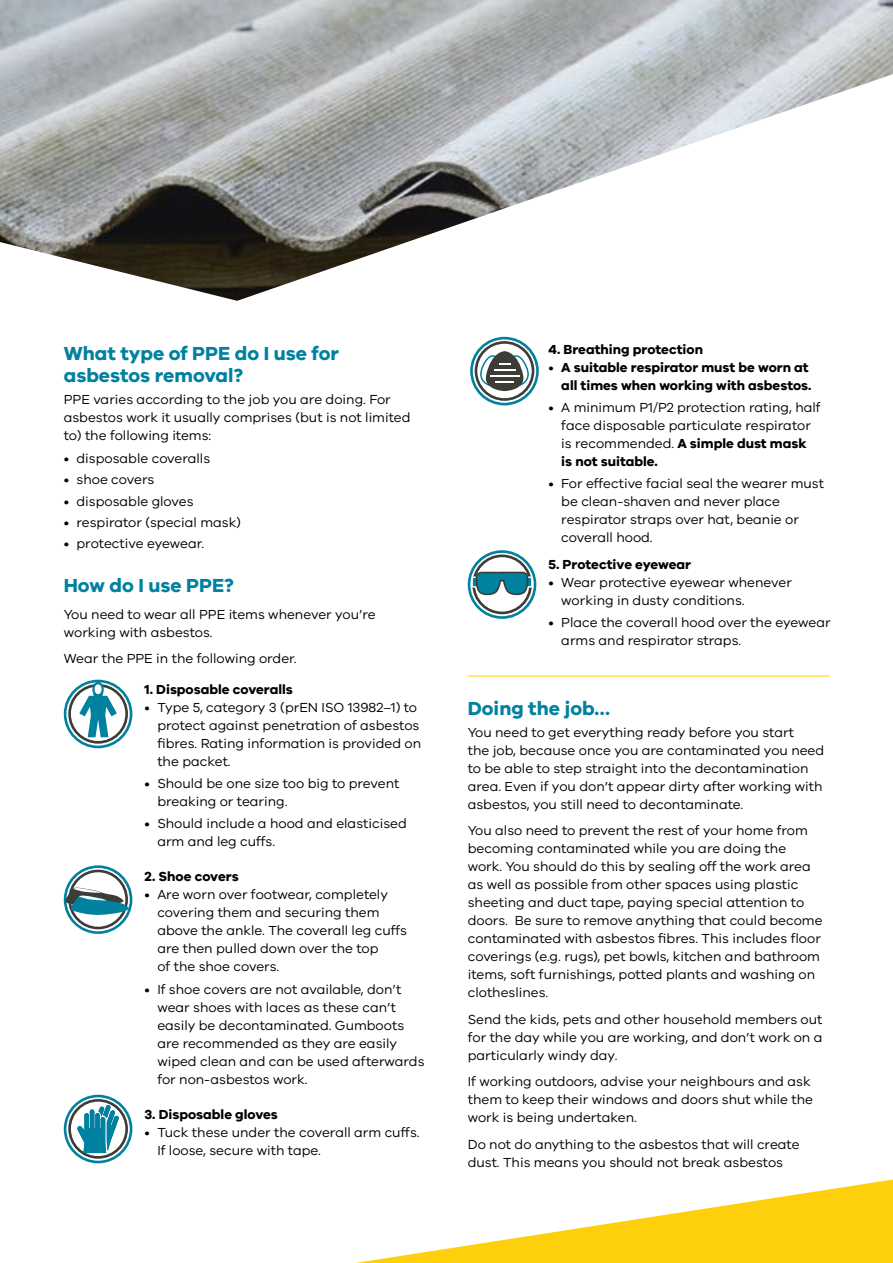
<style>
.page{position:relative;width:893px;height:1263px;background:#fff}
.page>*{position:absolute;margin:0;border:0;box-sizing:border-box;transform-origin:0 0}
.t1{font:700 19.5px/22.5px "VIC";color:#00819f}
.t2{font:13.5px/18px "VIC";color:#000}
.t3{font:700 13.5px/18px "VIC";color:#000;text-align:right}
.s1{font-weight:400}
.s2{font-weight:700}
</style>
<div class="page">
<div style="left:64px;top:865px;width:68px;height:69px;border:3px solid #00819f;border-radius:50%"></div>
<div style="left:68px;top:870px;width:60px;height:59px;border:3px solid #3d3c36;border-radius:50%"></div>
<svg style="left:63px;top:886px;width:67px;height:30px"></svg>
<div style="left:64px;top:1095px;width:68px;height:68px;border:3px solid #00819f;border-radius:50%"></div>
<div style="left:68px;top:1099px;width:60px;height:60px;border:3px solid #3d3c36;border-radius:50%"></div>
<svg style="left:77px;top:1105px;width:42px;height:48px"></svg>
<div style="left:64px;top:680px;width:68px;height:68px;border:3px solid #00819f;border-radius:50%"></div>
<div style="left:68px;top:684px;width:60px;height:60px;border:3px solid #3d3c36;border-radius:50%"></div>
<svg style="left:79px;top:692px;width:38px;height:45px"></svg>
<svg style="left:92px;top:682px;width:12px;height:15px"></svg>
<div style="left:95px;top:684px;width:7px;height:10px;background:#fff;border-radius:50%"></div>
<div style="left:468px;top:550px;width:68px;height:69px;border:3px solid #00819f;border-radius:50%"></div>
<div style="left:472px;top:554px;width:60px;height:60px;border:3px solid #3d3c36;border-radius:50%"></div>
<div style="left:526px;top:577px;width:6px;height:10px;background:#00819f"></div>
<div style="left:525px;top:576px;width:8px;height:12px;border:2px solid #fff"></div>
<div style="left:472px;top:577px;width:6px;height:10px;background:#00819f"></div>
<div style="left:471px;top:576px;width:8px;height:12px;border:1px solid #fff"></div>
<svg style="left:475px;top:571px;width:54px;height:26px"></svg>
<hr style="left:468px;top:676px;width:361px;height:1px;background:#fecf0b">
<img style="left:0;top:0;width:893px;height:301px">
<svg style="left:355px;top:1179px;width:538px;height:84px"></svg>
<svg style="left:476px;top:349px;width:57px;height:42px"></svg>
<hr style="left:490px;top:375px;width:29px;height:2px;background:#fff">
<hr style="left:494px;top:369px;width:21px;height:2px;background:#fff">
<div style="left:470px;top:337px;width:69px;height:68px;border:3px solid #00819f;border-radius:50%"></div>
<div style="left:475px;top:341px;width:59px;height:60px;border:3px solid #3d3c36;border-radius:50%"></div>
<h1 class="t1" style="left:64px;top:341px;width:277px">What type of PPE do I use for asbestos removal?</h1>
<p class="t2" style="left:64px;top:390px;width:348px">PPE varies according to the job you are doing. For asbestos work it usually comprises (but is not limited to) the following items:</p>
<p class="t2" style="left:64px;top:449px;width:148px">• disposable coveralls</p>
<p class="t2" style="left:64px;top:470px;width:92px">• shoe covers</p>
<p class="t2" style="left:64px;top:491px;width:131px">• disposable gloves</p>
<p class="t2" style="left:64px;top:513px;width:179px">• respirator (special mask)</p>
<p class="t2" style="left:64px;top:534px;width:142px">• protective eyewear.</p>
<h1 class="t1" style="left:64px;top:574px;width:172px">How do I use PPE?</h1>
<p class="t2" style="left:64px;top:605px;width:313px">You need to wear all PPE items whenever you’re working with asbestos.</p>
<p class="t2" style="left:64px;top:649px;width:234px">Wear the PPE in the following order.</p>
<p class="t3" style="left:145px;top:680px;width:150px">1. Disposable coveralls</p>
<p class="t2" style="left:157px;top:698px;width:265px;text-indent:-13px">• Type 5, category 3 (prEN ISO 13982–1) to protect against penetration of asbestos fibres. Rating information is provided on the packet.</p>
<p class="t2" style="left:157px;top:774px;width:244px;text-indent:-13px">• Should be one size too big to prevent breaking or tearing.</p>
<p class="t2" style="left:157px;top:814px;width:251px;text-indent:-13px">• Should include a hood and elasticised arm and leg cuffs.</p>
<p class="t3" style="left:145px;top:867px;width:96px">2. Shoe covers</p>
<p class="t2" style="left:157px;top:885px;width:251px;text-indent:-13px">• Are worn over footwear, completely covering them and securing them above the ankle. The coverall leg cuffs are then pulled down over the top<br>of the shoe covers.</p>
<p class="t2" style="left:157px;top:980px;width:269px;text-indent:-13px">• If shoe covers are not available, don’t wear shoes with laces as these can’t easily be decontaminated. Gumboots are recommended as they are easily wiped clean and can be used afterwards for non-asbestos work.</p>
<p class="t3" style="left:145px;top:1104px;width:135px">3. Disposable gloves</p>
<p class="t2" style="left:157px;top:1123px;width:264px;text-indent:-13px">• Tuck these under the coverall arm cuffs.<br>If loose, secure with tape.</p>
<p class="t3" style="left:549px;top:340px;width:156px">4. Breathing protection</p>
<p class="t3" style="left:549px;top:358px;width:264px"><span class="s1">•</span> A suitable respirator must be worn at all times when working with asbestos.</p>
<p class="t2" style="left:561px;top:398px;width:261px;text-indent:-13px">• A minimum P1/P2 protection rating, half face disposable particulate respirator is recommended. <span class="s2">A simple dust mask is not suitable.</span></p>
<p class="t2" style="left:561px;top:474px;width:264px;text-indent:-13px">• For effective facial seal the wearer must be clean-shaven and never place respirator straps over hat, beanie or coverall hood.</p>
<p class="t3" style="left:549px;top:555px;width:144px">5. Protective eyewear</p>
<p class="t2" style="left:561px;top:573px;width:232px;text-indent:-13px">• Wear protective eyewear whenever working in dusty conditions.</p>
<p class="t2" style="left:561px;top:613px;width:271px;text-indent:-13px">• Place the coverall hood over the eyewear arms and respirator straps.</p>
<h1 class="t1" style="left:468px;top:696px;width:144px">Doing the job…</h1>
<p class="t2" style="left:468px;top:723px;width:358px">You need to get everything ready before you start<br>the job, because once you are contaminated you need to be able to step straight into the decontamination area. Even if you don’t appear dirty after working with asbestos, you still need to decontaminate.</p>
<p class="t2" style="left:468px;top:821px;width:356px">You also need to prevent the rest of your home from becoming contaminated while you are doing the work. You should do this by sealing off the work area as well as possible from other spaces using plastic sheeting and duct tape, paying special attention to doors. Be sure to remove anything that could become contaminated with asbestos fibres. This includes floor coverings (e.g. rugs), pet bowls, kitchen and bathroom items, soft furnishings, potted plants and washing on clotheslines.</p>
<p class="t2" style="left:468px;top:1010px;width:356px;text-align:justify">Send the kids, pets and other household members out for the day while you are working, and don’t work on a particularly windy day.</p>
<p class="t2" style="left:468px;top:1072px;width:347px">If working outdoors, advise your neighbours and ask them to keep their windows and doors shut while the work is being undertaken.</p>
<p class="t2" style="left:468px;top:1135px;width:333px">Do not do anything to the asbestos that will create dust. This means you should not break asbestos</p>
</div>
